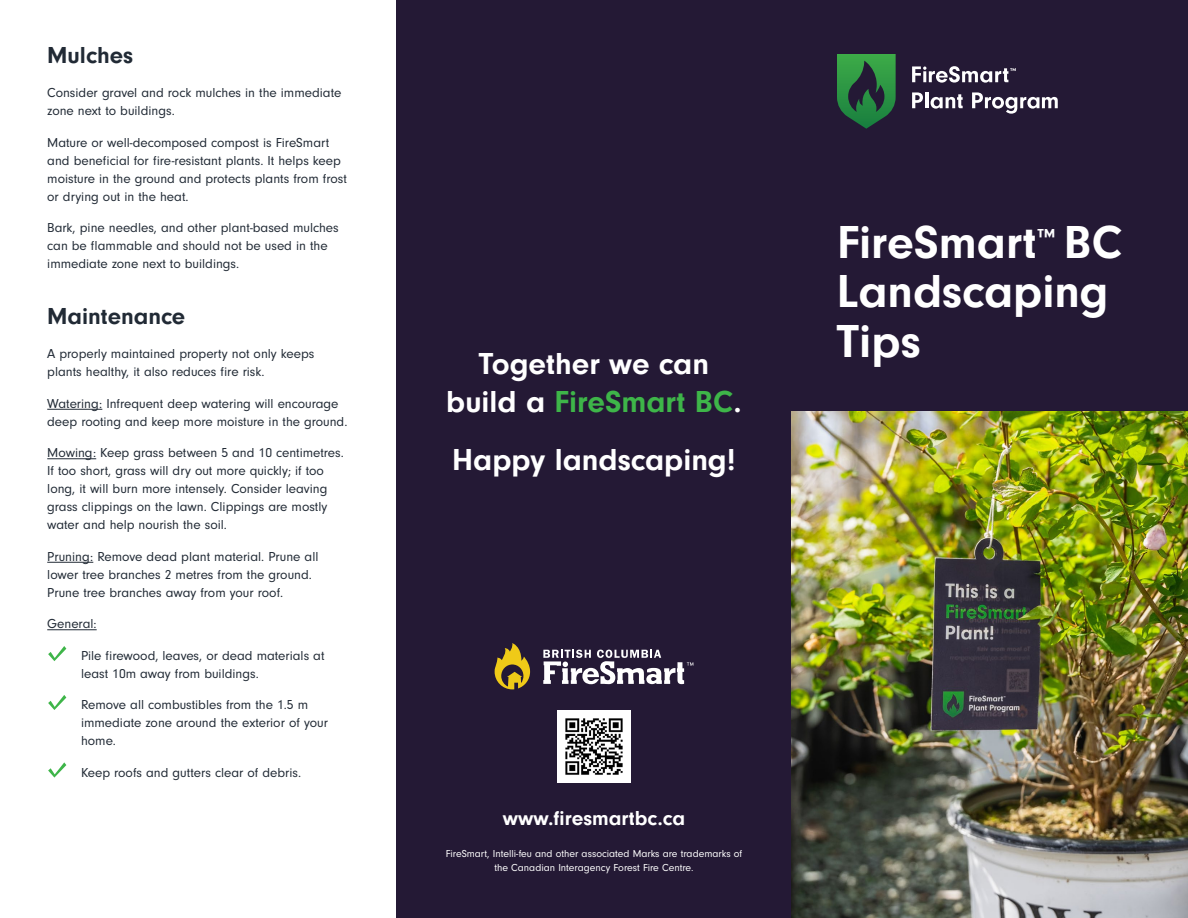
<style>
.page{position:relative;width:1188px;height:918px;background:#fff}
.page>*{position:absolute;margin:0;border:0;box-sizing:border-box;transform-origin:0 0}
.t1{font:700 48px/49.5px "Neuzeit Gro";color:#fff}
.t2{font:700 31.5px/37.5px "Neuzeit Gro";color:#fff;text-align:center}
.t3{font:700 24px "Neuzeit Gro";color:#212a35}
.t4{font:700 21px "Neuzeit Gro";color:#fff}
.t5{font:13.5px/18px "Neuzeit Gro";color:#212a35}
.t6{font:10.5px/13.5px "Neuzeit Gro";color:#fff;text-align:center}
.s1{color:#3eb549}
</style>
<div class="page">
<div style="left:396px;top:0;width:396px;height:918px;background:#241935"></div>
<div style="left:792px;top:0;width:396px;height:918px;background:#241935"></div>
<img style="left:792px;top:411px;width:396px;height:507px">
<hr style="left:47px;top:409px;width:55px;height:1px;background:#212a35">
<hr style="left:47px;top:458px;width:49px;height:1px;background:#212a35">
<hr style="left:47px;top:562px;width:46px;height:1px;background:#212a35">
<hr style="left:47px;top:629px;width:50px;height:1px;background:#212a35">
<svg style="left:48px;top:646px;width:18px;height:15px"></svg>
<svg style="left:48px;top:695px;width:18px;height:15px"></svg>
<svg style="left:48px;top:762px;width:18px;height:16px"></svg>
<svg style="left:837px;top:54px;width:59px;height:75px"></svg>
<svg style="left:912px;top:66px;width:104px;height:17px"></svg>
<svg style="left:912px;top:92px;width:11px;height:16px"></svg>
<hr style="left:925px;top:92px;width:3px;height:16px;background:#fff">
<svg style="left:931px;top:94px;width:32px;height:15px"></svg>
<svg style="left:972px;top:92px;width:86px;height:22px"></svg>
<svg style="left:495px;top:643px;width:35px;height:46px"></svg>
<svg style="left:543px;top:650px;width:150px;height:34px"></svg>
<img style="left:558px;top:710px;width:72px;height:72px">
<h3 class="t3" style="left:47px;top:42px;width:88px">Mulches</h3>
<p class="t5" style="left:47px;top:84px;width:296px">Consider gravel and rock mulches in the immediate zone next to buildings.</p>
<p class="t5" style="left:47px;top:134px;width:301px">Mature or well-decomposed compost is FireSmart and beneficial for fire-resistant plants. It helps keep moisture in the ground and protects plants from frost or drying out in the heat.</p>
<p class="t5" style="left:47px;top:219px;width:293px">Bark, pine needles, and other plant-based mulches can be flammable and should not be used in the immediate zone next to buildings.</p>
<h3 class="t3" style="left:47px;top:303px;width:140px">Maintenance</h3>
<p class="t5" style="left:47px;top:345px;width:269px">A properly maintained property not only keeps plants healthy, it also reduces fire risk.</p>
<p class="t5" style="left:47px;top:395px;width:302px">Watering: Infrequent deep watering will encourage deep rooting and keep more moisture in the ground.</p>
<p class="t5" style="left:47px;top:444px;width:298px">Mowing: Keep grass between 5 and 10 centimetres.<br>If too short, grass will dry out more quickly; if too long, it will burn more intensely. Consider leaving grass clippings on the lawn. Clippings are mostly water and help nourish the soil.</p>
<p class="t5" style="left:47px;top:548px;width:273px">Pruning: Remove dead plant material. Prune all lower tree branches 2 metres from the ground.<br>Prune tree branches away from your roof.</p>
<p class="t5" style="left:47px;top:615px;width:51px">General:</p>
<p class="t5" style="left:81px;top:647px;width:245px">Pile firewood, leaves, or dead materials at least 10m away from buildings.</p>
<p class="t5" style="left:81px;top:696px;width:248px">Remove all combustibles from the 1.5 m immediate zone around the exterior of your home.</p>
<p class="t5" style="left:81px;top:764px;width:222px">Keep roofs and gutters clear of debris.</p>
<h2 class="t2" style="left:446px;top:346px;width:297px">Together we can build a <span class="s1">FireSmart BC</span>.</h2>
<h2 class="t2" style="left:452px;top:441px;width:285px">Happy landscaping!</h2>
<h1 class="t1" style="left:837px;top:218px;width:287px;text-indent:227px">BC<br>Landscaping<br>Tips</h1>
<h1 class="t1" style="left:837px;top:218px;width:201px">FireSmart</h1>
<h3 class="t4" style="left:1037px;top:224px;width:19px">™</h3>
<h3 class="t4" style="left:503px;top:806px;width:184px">www.firesmartbc.ca</h3>
<p class="t6" style="left:446px;top:847px;width:298px">FireSmart, Intelli-feu and other associated Marks are trademarks of the Canadian Interagency Forest Fire Centre.</p>
</div>
